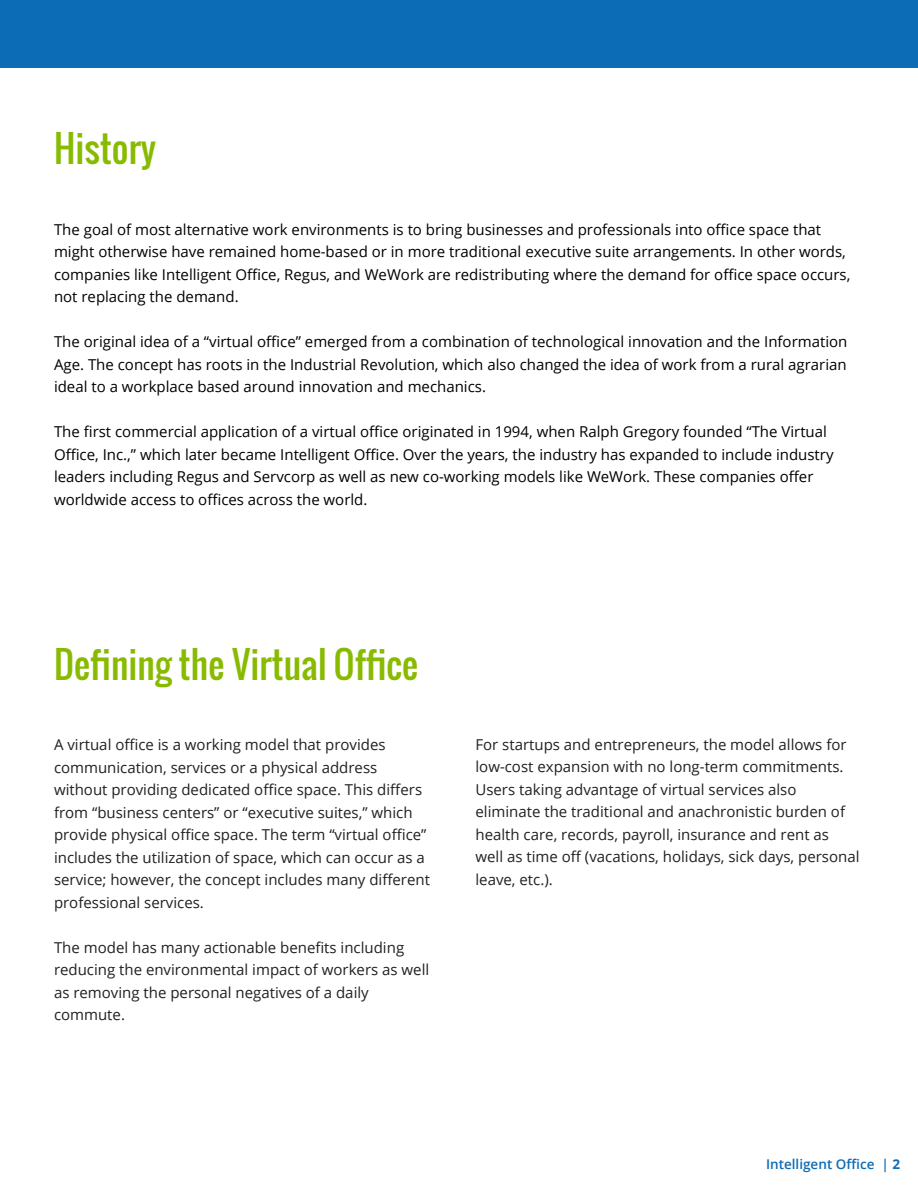
<style>
.page{position:relative;width:918px;height:1188px;background:#fff}
.page>*{position:absolute;margin:0;border:0;box-sizing:border-box;transform-origin:0 0}
.t1{font:36px "Oswald";color:#8b0}
.t2{font:15px/22.5px "Open Sans";color:#000}
.t3{font:15px/22.5px "Open Sans";color:#231f20}
.t4{font:600 13.5px "Open Sans";color:#0d6cb6}
.s1{font-weight:700}
</style>
<div class="page">
<div style="left:0;top:0;width:918px;height:68px;background:#0d6cb6"></div>
<p class="t1" style="left:54px;top:122px;width:104px">History</p>
<p class="t2" style="left:54px;top:218px;width:798px">The goal of most alternative work environments is to bring businesses and professionals into office space that might otherwise have remained home-based or in more traditional executive suite arrangements. In other words, companies like Intelligent Office, Regus, and WeWork are redistributing where the demand for office space occurs, not replacing the demand.</p>
<p class="t2" style="left:54px;top:330px;width:795px;text-align:justify">The original idea of a “virtual office” emerged from a combination of technological innovation and the Information Age. The concept has roots in the Industrial Revolution, which also changed the idea of work from a rural agrarian ideal to a workplace based around innovation and mechanics.</p>
<p class="t2" style="left:54px;top:420px;width:774px">The first commercial application of a virtual office originated in 1994, when Ralph Gregory founded “The Virtual</p>
<p class="t2" style="left:54px;top:443px;width:781px">Office, Inc.,” which later became Intelligent Office. Over the years, the industry has expanded to include industry leaders including Regus and Servcorp as well as new co-working models like WeWork. These companies offer</p>
<p class="t2" style="left:54px;top:488px;width:315px">worldwide access to offices across the world.</p>
<p class="t1" style="left:54px;top:638px;width:366px">Defining the Virtual Office</p>
<p class="t3" style="left:54px;top:733px;width:333px">A virtual office is a working model that provides</p>
<p class="t3" style="left:54px;top:755px;width:325px">communication, services or a physical address</p>
<p class="t3" style="left:54px;top:778px;width:377px">without providing dedicated office space. This differs from “business centers” or “executive suites,” which provide physical office space. The term “virtual office” includes the utilization of space, which can occur as a service; however, the concept includes many different</p>
<p class="t3" style="left:54px;top:890px;width:151px">professional services.</p>
<p class="t3" style="left:54px;top:935px;width:352px">The model has many actionable benefits including</p>
<p class="t3" style="left:54px;top:958px;width:377px">reducing the environmental impact of workers as well as removing the personal negatives of a daily</p>
<p class="t3" style="left:54px;top:1003px;width:73px">commute.</p>
<p class="t3" style="left:476px;top:733px;width:373px">For startups and entrepreneurs, the model allows for low-cost expansion with no long-term commitments.<br>Users taking advantage of virtual services also</p>
<p class="t3" style="left:476px;top:800px;width:385px">eliminate the traditional and anachronistic burden of health care, records, payroll, insurance and rent as well as time off (vacations, holidays, sick days, personal leave, etc.).</p>
<p class="t4" style="left:766px;top:1155px;width:136px">Intelligent Office | <span class="s1">2</span></p>
</div>
